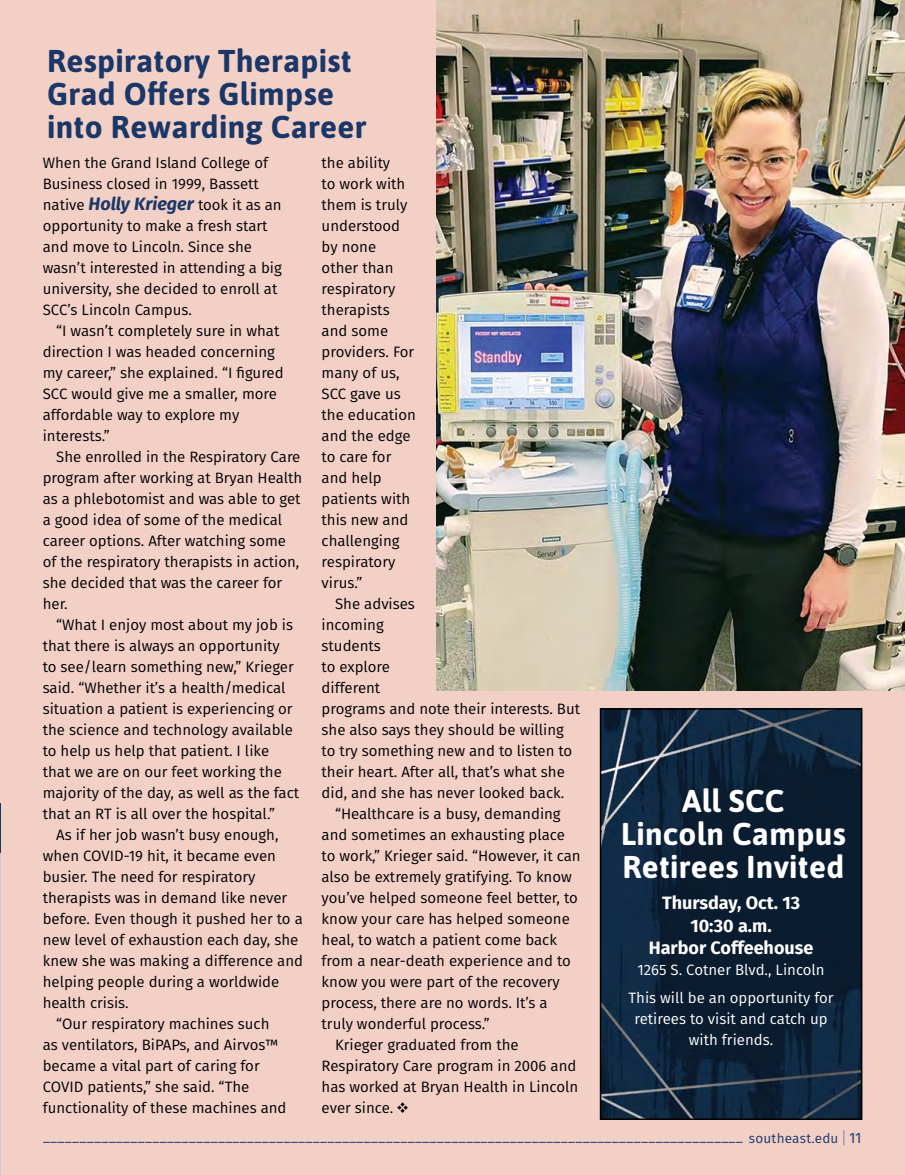
<style>
.page{position:relative;width:905px;height:1175px;background:#fff}
.page>*{position:absolute;margin:0;border:0;box-sizing:border-box;transform-origin:0 0}
.story_title_header_b{font:700 31.5px/33px "Asap";letter-spacing:.01em;color:#1a3768}
.story_title_header_g{font:700 31.5px/33px "Asap";letter-spacing:.01em;color:#fff;text-align:center}
._9_5-11__1stPARA{font:700 18px "Fira Sans";color:#fff}
._9_5-11_pt_main{font:15px/21px "Fira Sans";color:#000}
._9_5-11__1stPARA-2{font:15px/21px "Fira Sans";color:#000}
._9_5-11__1stPARA-3{font:15px/21px "Fira Sans";color:#fff;text-align:center}
.t1{font:13.5px "Fira Sans";letter-spacing:.02em;color:#1a3768}
.s1{font-weight:700;font-style:italic;font-size:18px;color:#1a3768}
.s2{font-size:15px}
</style>
<div class="page">
<div style="left:0;top:0;width:904px;height:1174px;background:#f2d0c6"></div>
<svg style="left:397px;top:1102px;width:11px;height:10px"></svg>
<img style="left:436px;top:0;width:468px;height:690px">
<img style="left:602px;top:711px;width:257px;height:405px">
<div style="left:599px;top:708px;width:263px;height:411px;border:2px solid #000"></div>
<svg style="left:843px;top:1130px;width:1px;height:15px"></svg>
<p class="story_title_header_b" style="left:47px;top:43px;width:321px">Respiratory Therapist<br>Grad Offers Glimpse into Rewarding Career</p>
<p class="_9_5-11__1stPARA-2" style="left:43px;top:151px;width:240px">When the Grand Island College of<br>Business closed in 1999, Bassett native <span class="s1">Holly Krieger</span> took it as an opportunity to make a fresh start and move to Lincoln. Since she wasn’t interested in attending a big university, she decided to enroll at<br>SCC’s Lincoln Campus.</p>
<p class="_9_5-11_pt_main" style="left:43px;top:319px;width:242px;text-indent:13px">“I wasn’t completely sure in what direction I was headed concerning my career,” she explained. “I figured<br>SCC would give me a smaller, more affordable way to explore my interests.”</p>
<p class="_9_5-11_pt_main" style="left:43px;top:445px;width:261px;text-indent:13px">She enrolled in the Respiratory Care program after working at Bryan Health as a phlebotomist and was able to get a good idea of some of the medical career options. After watching some of the respiratory therapists in action, she decided that was the career for her.</p>
<p class="_9_5-11_pt_main" style="left:43px;top:613px;width:258px;text-indent:13px">“What I enjoy most about my job is that there is always an opportunity<br>to see/learn something new,” Krieger said. “Whether it’s a health/medical situation a patient is experiencing or the science and technology available to help us help that patient. I like that we are on our feet working the majority of the day, as well as the fact that an RT is all over the hospital.”</p>
<p class="_9_5-11_pt_main" style="left:43px;top:823px;width:262px;text-indent:13px">As if her job wasn’t busy enough, when COVID-19 hit, it became even busier. The need for respiratory therapists was in demand like never before. Even though it pushed her to a new level of exhaustion each day, she knew she was making a difference and helping people during a worldwide health crisis.</p>
<p class="_9_5-11_pt_main" style="left:43px;top:1012px;width:245px;text-indent:13px">“Our respiratory machines such as ventilators, BiPAPs, and Airvos™ became a vital part of caring for COVID patients,” she said. “The functionality of these machines and</p>
<p class="_9_5-11_pt_main" style="left:321px;top:151px;width:96px">the ability<br>to work with them is truly understood by none other than respiratory therapists and some providers. For many of us,<br>SCC gave us the education and the edge to care for and help patients with this new and challenging respiratory virus.”</p>
<p class="_9_5-11_pt_main" style="left:321px;top:592px;width:260px;text-indent:13px">She advises<br>incoming<br>students<br>to explore<br>different<br>programs and note their interests. But she also says they should be willing to try something new and to listen to their heart. After all, that’s what she did, and she has never looked back.</p>
<p class="_9_5-11_pt_main" style="left:321px;top:802px;width:260px;text-indent:13px">“Healthcare is a busy, demanding and sometimes an exhausting place to work,” Krieger said. “However, it can also be extremely gratifying. To know you’ve helped someone feel better, to know your care has helped someone heal, to watch a patient come back from a near-death experience and to know you were part of the recovery process, there are no words. It’s a truly wonderful process.”</p>
<p class="_9_5-11_pt_main" style="left:321px;top:1033px;width:258px;text-indent:13px">Krieger graduated from the<br>Respiratory Care program in 2006 and has worked at Bryan Health in Lincoln ever since.</p>
<p class="story_title_header_g" style="left:620px;top:783px;width:226px">All SCC<br>Lincoln Campus<br>Retirees Invited</p>
<p class="_9_5-11__1stPARA" style="left:662px;top:888px;width:140px">Thursday, Oct. 13</p>
<p class="_9_5-11__1stPARA" style="left:690px;top:910px;width:83px">10:30 a.m.</p>
<p class="_9_5-11__1stPARA" style="left:648px;top:933px;width:166px">Harbor Coffeehouse</p>
<p class="_9_5-11__1stPARA-3" style="left:637px;top:959px;width:189px">1265 S. Cotner Blvd., Lincoln</p>
<p class="_9_5-11__1stPARA-3" style="left:628px;top:987px;width:207px">This will be an opportunity for retirees to visit and catch up with friends.</p>
<p class="t1" style="left:43px;top:1126px;width:820px">________________________________________________________________________________________________ southeast.edu <span class="s2">11</span></p>
</div>
